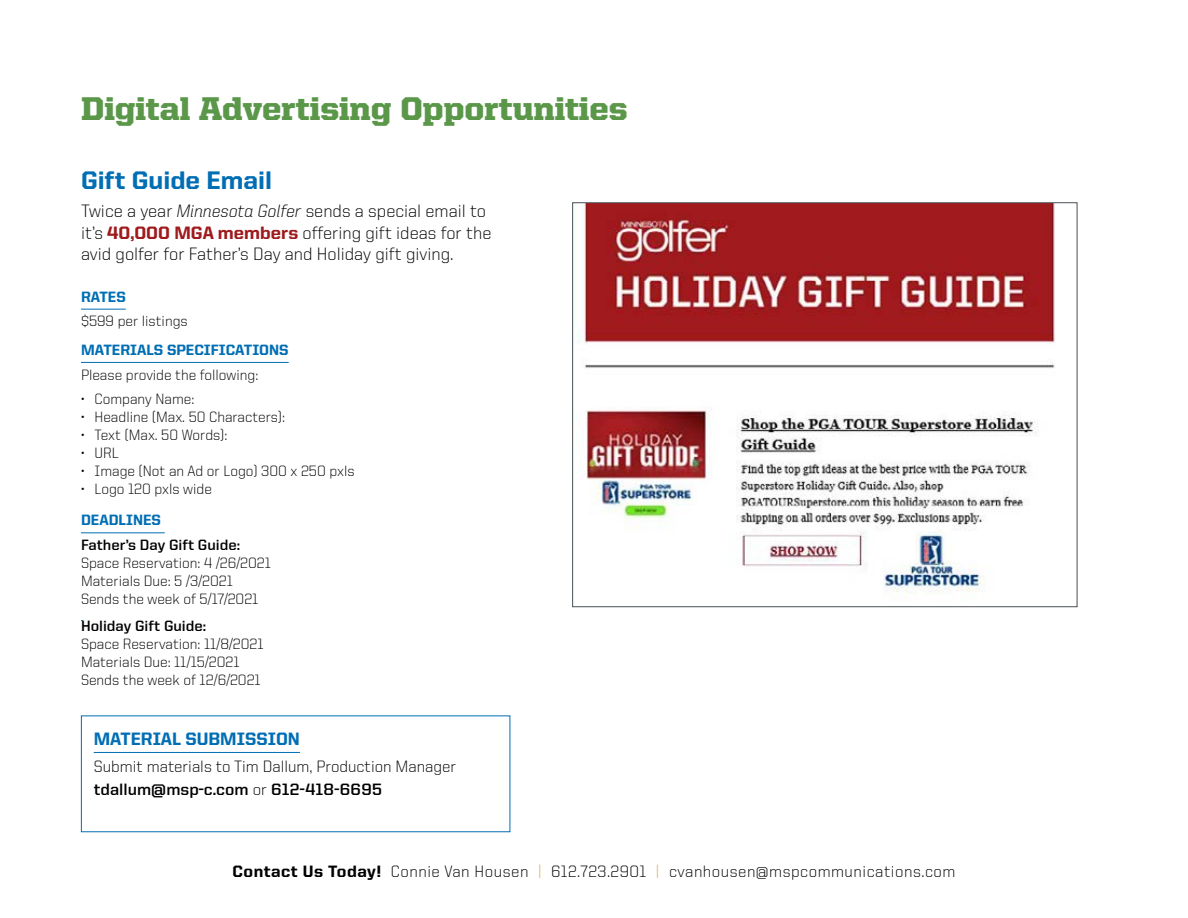
<style>
.page{position:relative;width:1188px;height:918px;background:#fff}
.page>*{position:absolute;margin:0;border:0;box-sizing:border-box;transform-origin:0 0}
.t1{font:900 33px "United Serif Reg";color:#5a9749}
.t2{font:800 25.5px "United Sans Reg";color:#006eb4}
.t3{font:300 18px/21.6px "United Sans Reg";color:#000}
.t4{font:800 18px "United Sans Reg";color:#006eb4}
.t5{font:300 16.5px "United Sans Reg";letter-spacing:.025em;color:#000}
.t6{font:300 16.5px/23.1px "United Sans Reg";color:#000}
.t7{font:300 15px/18px "United Sans Reg";color:#000}
.t8{font:700 15px "United Sans Reg";color:#000}
.t9{font:800 15px "United Sans Reg";color:#006eb4}
.s1{font-family:"United Italic Reg"}
.s2{font-weight:800;color:#9e1a1d}
.s3{font-weight:700}
.s4{font-weight:800}
.s5{color:#dbb347}
</style>
<div class="page">
<img style="left:578px;top:205px;width:477px;height:391px">
<hr style="left:81px;top:362px;width:208px;height:1px;background:#006eb4">
<hr style="left:81px;top:309px;width:45px;height:1px;background:#006eb4">
<hr style="left:81px;top:532px;width:84px;height:1px;background:#006eb4">
<hr style="left:94px;top:752px;width:206px;height:1px;background:#006eb4">
<h1 class="t1" style="left:81px;top:90px;width:548px">Digital Advertising Opportunities</h1>
<h2 class="t2" style="left:81px;top:166px;width:193px">Gift Guide Email</h2>
<p class="t3" style="left:81px;top:200px;width:412px">Twice a year <span class="s1">Minnesota Golfer</span> sends a special email to it’s <span class="s2">40,000 MGA members</span> offering gift ideas for the avid golfer for Father’s Day and Holiday gift giving.</p>
<p class="t9" style="left:81px;top:288px;width:46px">RATES</p>
<p class="t7" style="left:81px;top:312px;width:108px">$599 per listings</p>
<p class="t9" style="left:81px;top:342px;width:209px">MATERIALS SPECIFICATIONS</p>
<p class="t7" style="left:81px;top:365px;width:179px">Please provide the following:</p>
<p class="t7" style="left:81px;top:390px;width:115px">• Company Name:</p>
<p class="t7" style="left:81px;top:408px;width:206px">• Headline (Max. 50 Characters):</p>
<p class="t7" style="left:81px;top:426px;width:148px">• Text (Max. 50 Words):</p>
<p class="t7" style="left:81px;top:444px;width:39px">• URL</p>
<p class="t7" style="left:81px;top:462px;width:275px">• Image (Not an Ad or Logo) 300 x 250 pxls</p>
<p class="t7" style="left:81px;top:480px;width:132px">• Logo 120 pxls wide</p>
<p class="t9" style="left:81px;top:512px;width:82px">DEADLINES</p>
<p class="t8" style="left:81px;top:537px;width:161px">Father’s Day Gift Guide:</p>
<p class="t7" style="left:81px;top:554px;width:191px">Space Reservation: 4 /26/2021<br>Materials Due: 5 /3/2021<br>Sends the week of 5/17/2021</p>
<p class="t8" style="left:81px;top:618px;width:127px">Holiday Gift Guide:</p>
<p class="t7" style="left:81px;top:635px;width:184px">Space Reservation: 11/8/2021<br>Materials Due: 11/15/2021<br>Sends the week of 12/6/2021</p>
<p class="t4" style="left:94px;top:729px;width:208px">MATERIAL SUBMISSION</p>
<p class="t6" style="left:94px;top:754px;width:364px">Submit materials to Tim Dallum, Production Manager <span class="s3">tdallum@msp-c.com</span> or <span class="s3">612-418-6695</span></p>
<p class="t5" style="left:233px;top:862px;width:724px"><span class="s4">Contact Us Today!</span> Connie Van Housen <span class="s5">|</span> 612.723.2901 <span class="s5">|</span> cvanhousen@mspcommunications.com</p>
</div>
